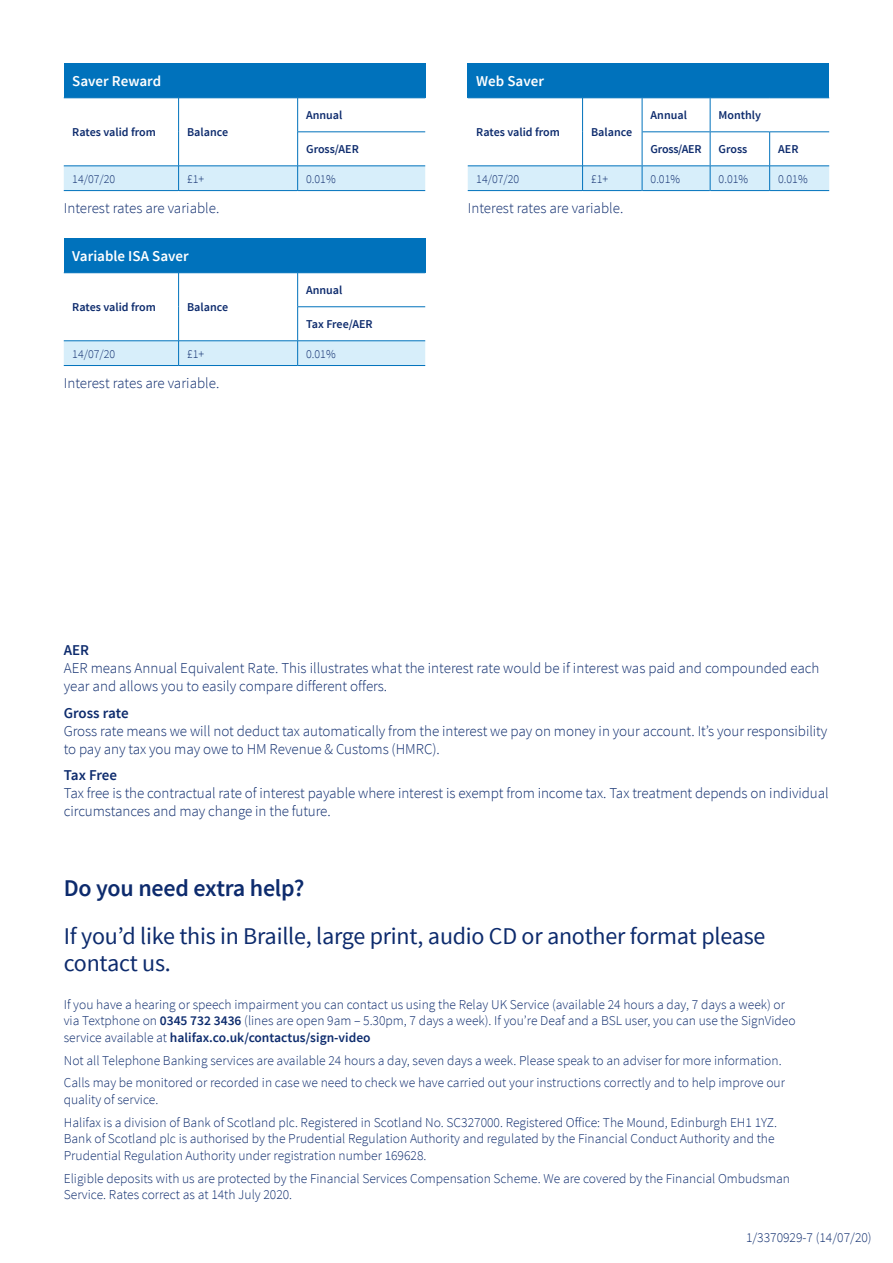
<style>
.page{position:relative;width:893px;height:1263px;background:#fff}
.page>*{position:absolute;margin:0;border:0;box-sizing:border-box;transform-origin:0 0}
.Braille_Copy_16_18pt{font:24px/27px "Source Sans Pro";letter-spacing:-.01em;color:#0d2b6d}
.Braille_Copy_16_18pt-2{font:600 24px "Source Sans Pro";letter-spacing:-.01em;color:#0d2b6d}
.Body_Copy_10_12pt{font:300 15px/18px "Source Sans Pro";letter-spacing:-.005em;color:#0d2b6d}
.Body_Copy_10_12pt-2{font:600 15px "Source Sans Pro";color:#fff}
.Body_Copy_9_11pt{font:300 13.5px/16.5px "Source Sans Pro";color:#0d2b6d}
.Stockcode{font:300 13.5px "Source Sans Pro";color:#0d2b6d}
.Body_Copy_8_10pt{font:600 12px "Source Sans Pro";color:#0d2b6d}
.Body_Copy_8_10pt-2{font:300 12px "Source Sans Pro";color:#0d2b6d}
.Body_Copy_8_10pt-3{font:600 12px "Source Sans Pro";letter-spacing:-.02em;color:#0d2b6d}
.s1{font-weight:600}
</style>
<div class="page">
<div style="left:64px;top:64px;width:361px;height:34px;background:#0072bc"></div>
<svg style="left:64px;top:98px;width:361px;height:93px"></svg>
<hr style="left:298px;top:190px;width:127px;height:1px;background:#0072bc">
<hr style="left:64px;top:190px;width:114px;height:1px;background:#0072bc">
<hr style="left:179px;top:190px;width:118px;height:1px;background:#0072bc">
<div style="left:64px;top:239px;width:361px;height:34px;background:#0072bc"></div>
<svg style="left:64px;top:273px;width:361px;height:93px"></svg>
<hr style="left:298px;top:365px;width:127px;height:1px;background:#0072bc">
<hr style="left:64px;top:365px;width:114px;height:1px;background:#0072bc">
<hr style="left:179px;top:365px;width:118px;height:1px;background:#0072bc">
<div style="left:468px;top:64px;width:361px;height:34px;background:#0072bc"></div>
<svg style="left:468px;top:98px;width:361px;height:93px"></svg>
<hr style="left:642px;top:165px;width:68px;height:1px;background:#0072bc">
<hr style="left:710px;top:165px;width:59px;height:1px;background:#0072bc">
<hr style="left:770px;top:165px;width:59px;height:1px;background:#0072bc">
<hr style="left:642px;top:131px;width:68px;height:1px;background:#0072bc">
<p class="Body_Copy_10_12pt-2" style="left:72px;top:72px;width:90px">Saver Reward</p>
<p class="Body_Copy_8_10pt" style="left:72px;top:125px;width:85px">Rates valid from</p>
<p class="Body_Copy_8_10pt" style="left:187px;top:125px;width:43px">Balance</p>
<p class="Body_Copy_8_10pt" style="left:306px;top:108px;width:38px">Annual</p>
<p class="Body_Copy_8_10pt" style="left:306px;top:142px;width:54px">Gross/AER</p>
<p class="Body_Copy_8_10pt-2" style="left:72px;top:171px;width:45px">14/07/20</p>
<p class="Body_Copy_8_10pt-2" style="left:187px;top:171px;width:19px">£1+</p>
<p class="Body_Copy_8_10pt-2" style="left:306px;top:171px;width:31px">0.01%</p>
<p class="Body_Copy_10_12pt" style="left:64px;top:199px;width:157px">Interest rates are variable.</p>
<p class="Body_Copy_10_12pt-2" style="left:72px;top:247px;width:118px">Variable ISA Saver</p>
<p class="Body_Copy_8_10pt" style="left:72px;top:300px;width:85px">Rates valid from</p>
<p class="Body_Copy_8_10pt" style="left:187px;top:300px;width:43px">Balance</p>
<p class="Body_Copy_8_10pt" style="left:306px;top:283px;width:38px">Annual</p>
<p class="Body_Copy_8_10pt" style="left:306px;top:317px;width:68px">Tax Free/AER</p>
<p class="Body_Copy_8_10pt-2" style="left:72px;top:346px;width:45px">14/07/20</p>
<p class="Body_Copy_8_10pt-2" style="left:187px;top:346px;width:19px">£1+</p>
<p class="Body_Copy_8_10pt-2" style="left:306px;top:346px;width:31px">0.01%</p>
<p class="Body_Copy_10_12pt" style="left:64px;top:374px;width:157px">Interest rates are variable.</p>
<p class="Body_Copy_10_12pt-2" style="left:476px;top:72px;width:69px">Web Saver</p>
<p class="Body_Copy_8_10pt" style="left:476px;top:125px;width:85px">Rates valid from</p>
<p class="Body_Copy_8_10pt" style="left:591px;top:125px;width:43px">Balance</p>
<p class="Body_Copy_8_10pt" style="left:651px;top:108px;width:38px">Annual</p>
<p class="Body_Copy_8_10pt" style="left:719px;top:108px;width:44px">Monthly</p>
<p class="Body_Copy_8_10pt-3" style="left:651px;top:142px;width:53px">Gross/AER</p>
<p class="Body_Copy_8_10pt" style="left:719px;top:142px;width:30px">Gross</p>
<p class="Body_Copy_8_10pt" style="left:778px;top:142px;width:22px">AER</p>
<p class="Body_Copy_8_10pt-2" style="left:476px;top:171px;width:45px">14/07/20</p>
<p class="Body_Copy_8_10pt-2" style="left:591px;top:171px;width:19px">£1+</p>
<p class="Body_Copy_8_10pt-2" style="left:651px;top:171px;width:31px">0.01%</p>
<p class="Body_Copy_8_10pt-2" style="left:719px;top:171px;width:31px">0.01%</p>
<p class="Body_Copy_8_10pt-2" style="left:778px;top:171px;width:31px">0.01%</p>
<p class="Body_Copy_10_12pt" style="left:468px;top:199px;width:157px">Interest rates are variable.</p>
<p class="Body_Copy_10_12pt" style="left:64px;top:641px;width:757px"><span class="s1">AER<br></span>AER means Annual Equivalent Rate. This illustrates what the interest rate would be if interest was paid and compounded each year and allows you to easily compare different offers.</p>
<p class="Body_Copy_10_12pt" style="left:64px;top:704px;width:765px"><span class="s1">Gross rate<br></span>Gross rate means we will not deduct tax automatically from the interest we pay on money in your account. It’s your responsibility to pay any tax you may owe to HM Revenue &amp; Customs (HMRC).</p>
<p class="Body_Copy_10_12pt" style="left:64px;top:766px;width:766px"><span class="s1">Tax Free<br></span>Tax free is the contractual rate of interest payable where interest is exempt from income tax. Tax treatment depends on individual circumstances and may change in the future.</p>
<p class="Braille_Copy_16_18pt-2" style="left:64px;top:872px;width:242px">Do you need extra help?</p>
<p class="Braille_Copy_16_18pt" style="left:64px;top:923px;width:703px">If you’d like this in Braille, large print, audio CD or another format please contact us.</p>
<p class="Body_Copy_9_11pt" style="left:64px;top:996px;width:733px">If you have a hearing or speech impairment you can contact us using the Relay UK Service (available 24 hours a day, 7 days a week) or via Textphone on <span class="s1">0345 732 3436</span> (lines are open 9am – 5.30pm, 7 days a week). If you’re Deaf and a BSL user, you can use the SignVideo service available at <span class="s1">halifax.co.uk/contactus/sign-video</span></p>
<p class="Body_Copy_9_11pt" style="left:64px;top:1052px;width:719px">Not all Telephone Banking services are available 24 hours a day, seven days a week. Please speak to an adviser for more information.</p>
<p class="Body_Copy_9_11pt" style="left:64px;top:1075px;width:723px">Calls may be monitored or recorded in case we need to check we have carried out your instructions correctly and to help improve our quality of service.</p>
<p class="Body_Copy_9_11pt" style="left:64px;top:1114px;width:715px">Halifax is a division of Bank of Scotland plc. Registered in Scotland No. SC327000. Registered Office: The Mound, Edinburgh EH1 1YZ.<br>Bank of Scotland plc is authorised by the Prudential Regulation Authority and regulated by the Financial Conduct Authority and the<br>Prudential Regulation Authority under registration number 169628.</p>
<p class="Body_Copy_9_11pt" style="left:64px;top:1170px;width:728px">Eligible deposits with us are protected by the Financial Services Compensation Scheme. We are covered by the Financial Ombudsman<br>Service. Rates correct as at 14th July 2020.</p>
<p class="Stockcode" style="left:746px;top:1229px;width:127px">1/3370929-7 (14/07/20)</p>
</div>
